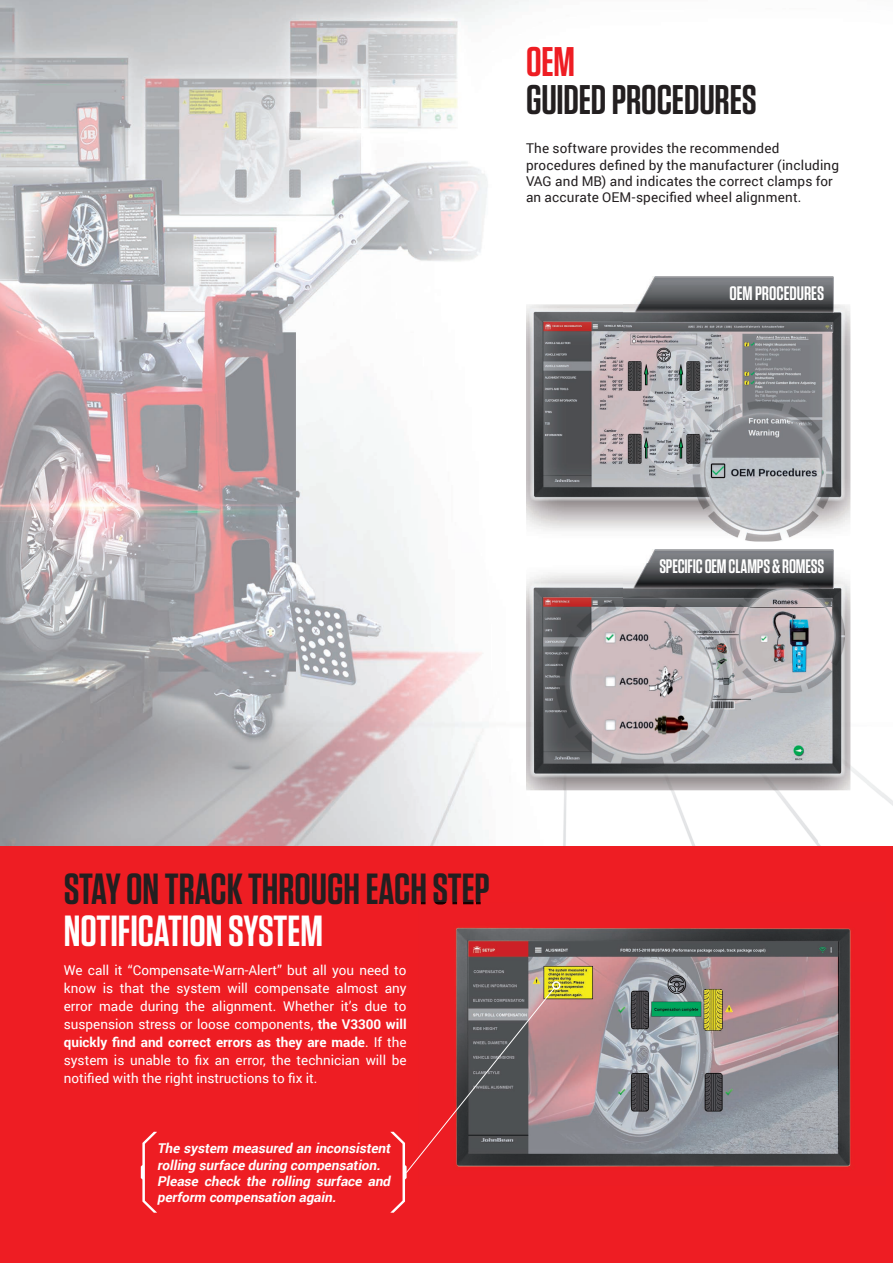
<style>
.page{position:relative;width:893px;height:1263px;background:#fff}
.page>*{position:absolute;margin:0;border:0;box-sizing:border-box;transform-origin:0 0}
.t1{font:600 43.5px "Tungsten";color:#231f20}
.t2{font:600 43.5px "Tungsten";color:#fff}
.t3{font:600 41.4px "Tungsten";letter-spacing:-.005em;color:#231f20}
.t4{font:600 41.4px "Tungsten";color:#ee1d23}
.t5{font:600 19.5px "Tungsten";letter-spacing:-.005em;color:#fff;scale:.96 1}
.t6{font:600 19.5px "Tungsten";letter-spacing:-.005em;color:#fff}
.t7{font:13.5px/18px "Roboto";color:#fff;text-align:justify}
.t8{font:13.5px/16.2px "Roboto";letter-spacing:.015em;color:#231f20}
.t9{font:italic 700 13.5px/16.2px "Roboto";color:#fff}
.s1{font-weight:700}
</style>
<div class="page">
<img style="left:0;top:0;width:408px;height:846px">
<img style="left:408px;top:0;width:426px;height:304px">
<img style="left:408px;top:547px;width:153px;height:299px">
<img style="left:817px;top:317px;width:51px;height:529px">
<img style="left:652px;top:541px;width:165px;height:9px">
<img style="left:561px;top:790px;width:256px;height:56px">
<img style="left:868px;top:780px;width:25px;height:26px">
<div style="left:0;top:846px;width:893px;height:417px;background:#ee1d23"></div>
<svg style="left:141px;top:1132px;width:16px;height:81px"></svg>
<img style="left:421px;top:904px;width:430px;height:263px">
<img style="left:420px;top:903px;width:61px;height:1px">
<div style="left:552px;top:981px;width:8px;height:8px;border:2px solid #fff;border-radius:50%"></div>
<svg style="left:390px;top:987px;width:165px;height:226px"></svg>
<img style="left:624px;top:276px;width:209px;height:28px">
<img style="left:646px;top:550px;width:187px;height:14px">
<img style="left:526px;top:304px;width:324px;height:237px">
<img style="left:526px;top:564px;width:324px;height:226px">
<h2 class="t4" style="left:526px;top:40px;width:51px">OEM</h2>
<h2 class="t3" style="left:526px;top:78px;width:232px">GUIDED PROCEDURES</h2>
<p class="t8" style="left:526px;top:140px;width:315px">The software provides the recommended procedures defined by the manufacturer (including VAG and MB) and indicates the correct clamps for an accurate OEM-specified wheel alignment.</p>
<h3 class="t6" style="left:729px;top:283px;width:96px">OEM PROCEDURES</h3>
<h3 class="t5" style="left:659px;top:556px;width:173px">SPECIFIC OEM CLAMPS &amp; ROMESS</h3>
<h1 class="t1" style="left:64px;top:866px;width:428px">STAY ON TRACK THROUGH EACH STEP</h1>
<h1 class="t2" style="left:64px;top:908px;width:261px">NOTIFICATION SYSTEM</h1>
<p class="t7" style="left:64px;top:961px;width:344px">We call it “Compensate-Warn-Alert” but all you need to know is that the system will compensate almost any error made during the alignment. Whether it’s due to suspension stress or loose components, <span class="s1">the V3300 will quickly find and correct errors as they are made</span>. If the system is unable to fix an error, the technician will be notified with the right instructions to fix it.</p>
<p class="t9" style="left:157px;top:1140px;width:238px">The system measured an inconsistent rolling surface during compensation.<br>Please check the rolling surface and perform compensation again.</p>
</div>
